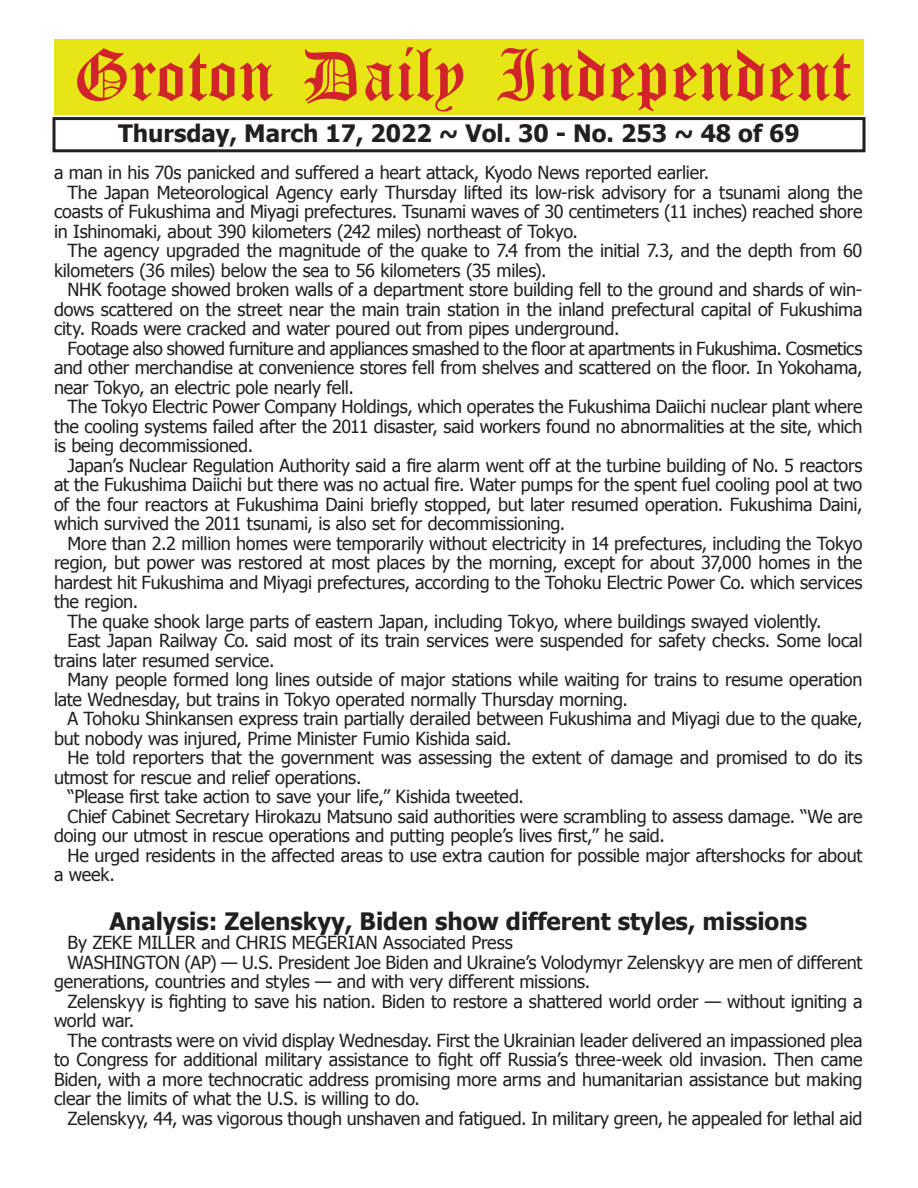
<style>
.page{position:relative;width:918px;height:1188px;background:#fff}
.page>*{position:absolute;margin:0;border:0;box-sizing:border-box;transform-origin:0 0}
.t1{font:54px "Old English Five";color:#d1232a}
.t2{font:700 24px "Tahoma";color:#231f20}
.t3{font:18px "Tahoma";letter-spacing:-.01em;color:#231f20}
</style>
<div class="page">
<div style="left:52px;top:117px;width:814px;height:35px;border:3px solid #231f20"></div>
<div style="left:54px;top:40px;width:810px;height:75px;background:#e7e515"></div>
<h1 class="t1" style="left:73px;top:50px;width:779px">Groton Daily Independent</h1>
<h2 class="t2" style="left:118px;top:116px;width:683px">Thursday, March 17, 2022 ~ Vol. 30 - No. 253 ~ 48 of 69</h2>
<p class="t3" style="left:54px;top:161px;width:657px">a man in his 70s panicked and suffered a heart attack, Kyodo News reported earlier.</p>
<p class="t3" style="left:68px;top:180px;width:797px">The Japan Meteorological Agency early Thursday lifted its low-risk advisory for a tsunami along the</p>
<p class="t3" style="left:54px;top:200px;width:810px">coasts of Fukushima and Miyagi prefectures. Tsunami waves of 30 centimeters (11 inches) reached shore</p>
<p class="t3" style="left:54px;top:219px;width:526px">in Ishinomaki, about 390 kilometers (242 miles) northeast of Tokyo.</p>
<p class="t3" style="left:68px;top:239px;width:796px">The agency upgraded the magnitude of the quake to 7.4 from the initial 7.3, and the depth from 60</p>
<p class="t3" style="left:54px;top:258px;width:494px">kilometers (36 miles) below the sea to 56 kilometers (35 miles).</p>
<p class="t3" style="left:68px;top:278px;width:796px">NHK footage showed broken walls of a department store building fell to the ground and shards of win-</p>
<p class="t3" style="left:54px;top:297px;width:810px">dows scattered on the street near the main train station in the inland prefectural capital of Fukushima</p>
<p class="t3" style="left:54px;top:317px;width:567px">city. Roads were cracked and water poured out from pipes underground.</p>
<p class="t3" style="left:68px;top:336px;width:796px">Footage also showed furniture and appliances smashed to the floor at apartments in Fukushima. Cosmetics</p>
<p class="t3" style="left:54px;top:356px;width:810px">and other merchandise at convenience stores fell from shelves and scattered on the floor. In Yokohama,</p>
<p class="t3" style="left:54px;top:375px;width:301px">near Tokyo, an electric pole nearly fell.</p>
<p class="t3" style="left:68px;top:395px;width:796px">The Tokyo Electric Power Company Holdings, which operates the Fukushima Daiichi nuclear plant where</p>
<p class="t3" style="left:54px;top:414px;width:810px">the cooling systems failed after the 2011 disaster, said workers found no abnormalities at the site, which</p>
<p class="t3" style="left:54px;top:434px;width:201px">is being decommissioned.</p>
<p class="t3" style="left:68px;top:453px;width:797px">Japan’s Nuclear Regulation Authority said a fire alarm went off at the turbine building of No. 5 reactors</p>
<p class="t3" style="left:54px;top:473px;width:810px">at the Fukushima Daiichi but there was no actual fire. Water pumps for the spent fuel cooling pool at two</p>
<p class="t3" style="left:54px;top:492px;width:810px">of the four reactors at Fukushima Daini briefly stopped, but later resumed operation. Fukushima Daini,</p>
<p class="t3" style="left:54px;top:512px;width:513px">which survived the 2011 tsunami, is also set for decommissioning.</p>
<p class="t3" style="left:68px;top:531px;width:797px">More than 2.2 million homes were temporarily without electricity in 14 prefectures, including the Tokyo</p>
<p class="t3" style="left:54px;top:551px;width:810px">region, but power was restored at most places by the morning, except for about 37,000 homes in the</p>
<p class="t3" style="left:54px;top:570px;width:810px">hardest hit Fukushima and Miyagi prefectures, according to the Tohoku Electric Power Co. which services</p>
<p class="t3" style="left:54px;top:590px;width:86px">the region.</p>
<p class="t3" style="left:68px;top:609px;width:756px">The quake shook large parts of eastern Japan, including Tokyo, where buildings swayed violently.</p>
<p class="t3" style="left:68px;top:629px;width:797px">East Japan Railway Co. said most of its train services were suspended for safety checks. Some local</p>
<p class="t3" style="left:54px;top:648px;width:222px">trains later resumed service.</p>
<p class="t3" style="left:68px;top:668px;width:797px">Many people formed long lines outside of major stations while waiting for trains to resume operation</p>
<p class="t3" style="left:54px;top:687px;width:575px">late Wednesday, but trains in Tokyo operated normally Thursday morning.</p>
<p class="t3" style="left:68px;top:707px;width:797px">A Tohoku Shinkansen express train partially derailed between Fukushima and Miyagi due to the quake,</p>
<p class="t3" style="left:54px;top:726px;width:459px">but nobody was injured, Prime Minister Fumio Kishida said.</p>
<p class="t3" style="left:68px;top:746px;width:796px">He told reporters that the government was assessing the extent of damage and promised to do its</p>
<p class="t3" style="left:54px;top:765px;width:309px">utmost for rescue and relief operations.</p>
<p class="t3" style="left:68px;top:784px;width:458px">“Please first take action to save your life,” Kishida tweeted.</p>
<p class="t3" style="left:68px;top:804px;width:797px">Chief Cabinet Secretary Hirokazu Matsuno said authorities were scrambling to assess damage. “We are</p>
<p class="t3" style="left:54px;top:823px;width:612px">doing our utmost in rescue operations and putting people’s lives first,” he said.</p>
<p class="t3" style="left:68px;top:843px;width:796px">He urged residents in the affected areas to use extra caution for possible major aftershocks for about</p>
<p class="t3" style="left:54px;top:862px;width:62px">a week.</p>
<h2 class="t2" style="left:110px;top:904px;width:699px">Analysis: Zelenskyy, Biden show different styles, missions</h2>
<p class="t3" style="left:68px;top:930px;width:447px">By ZEKE MILLER and CHRIS MEGERIAN Associated Press</p>
<p class="t3" style="left:68px;top:950px;width:796px">WASHINGTON (AP) — U.S. President Joe Biden and Ukraine’s Volodymyr Zelenskyy are men of different</p>
<p class="t3" style="left:54px;top:969px;width:538px">generations, countries and styles — and with very different missions.</p>
<p class="t3" style="left:68px;top:989px;width:796px">Zelenskyy is fighting to save his nation. Biden to restore a shattered world order — without igniting a</p>
<p class="t3" style="left:54px;top:1008px;width:82px">world war.</p>
<p class="t3" style="left:68px;top:1028px;width:797px">The contrasts were on vivid display Wednesday. First the Ukrainian leader delivered an impassioned plea</p>
<p class="t3" style="left:54px;top:1047px;width:810px">to Congress for additional military assistance to fight off Russia’s three-week old invasion. Then came</p>
<p class="t3" style="left:54px;top:1067px;width:810px">Biden, with a more technocratic address promising more arms and humanitarian assistance but making</p>
<p class="t3" style="left:54px;top:1086px;width:367px">clear the limits of what the U.S. is willing to do.</p>
<p class="t3" style="left:68px;top:1106px;width:797px">Zelenskyy, 44, was vigorous though unshaven and fatigued. In military green, he appealed for lethal aid</p>
</div>
